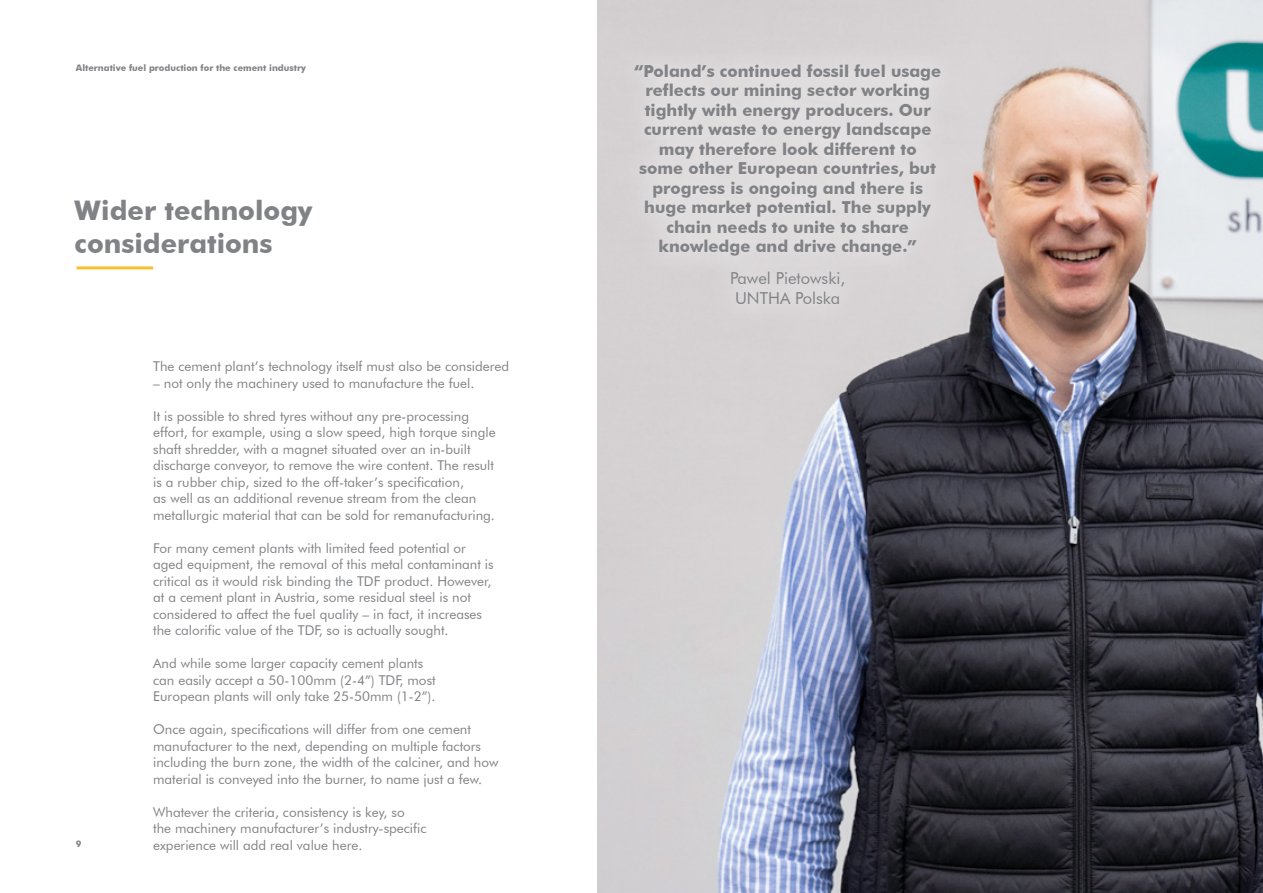
<style>
.page{position:relative;width:1263px;height:893px;background:#fff}
.page>*{position:absolute;margin:0;border:0;box-sizing:border-box;transform-origin:0 0}
.t1{font:700 27px/33px "Futura BT";color:#808285}
.t2{font:700 16.5px/19.5px "Futura BT";color:#808285;text-align:center}
.t3{font:16.5px/19.5px "Futura BT";color:#808285;text-align:center}
.t4{font:13.5px/16.5px "Futura BT";color:#808285}
.t5{font:700 9px "Futura BT";color:#808285}
</style>
<div class="page">
<img style="left:597px;top:0;width:666px;height:893px">
<hr style="left:77px;top:266px;width:76px;height:3px;background:#f8c02c">
<div style="left:614px;top:43px;width:348px;height:283px;background:#dedbdb"></div>
<p class="t5" style="left:76px;top:62px;width:231px">Alternative fuel production for the cement industry</p>
<p class="t2" style="left:634px;top:61px;width:309px">“Poland’s continued fossil fuel usage reflects our mining sector working tightly with energy producers. Our current waste to energy landscape may therefore look different to<br>some other European countries, but progress is ongoing and there is huge market potential. The supply chain needs to unite to share knowledge and drive change.”</p>
<p class="t3" style="left:730px;top:269px;width:117px">Pawel Pietowski,<br>UNTHA Polska</p>
<h1 class="t1" style="left:75px;top:193px;width:239px">Wider technology considerations</h1>
<p class="t5" style="left:76px;top:838px;width:7px">9</p>
<p class="t4" style="left:153px;top:358px;width:357px">The cement plant’s technology itself must also be considered</p>
<p class="t4" style="left:153px;top:375px;width:323px">– not only the machinery used to manufacture the fuel.</p>
<p class="t4" style="left:153px;top:408px;width:344px">It is possible to shred tyres without any pre-processing effort, for example, using a slow speed, high torque single shaft shredder, with a magnet situated over an in-built discharge conveyor, to remove the wire content. The result is a rubber chip, sized to the off-taker’s specification,<br>as well as an additional revenue stream from the clean metallurgic material that can be sold for remanufacturing.</p>
<p class="t4" style="left:153px;top:540px;width:342px">For many cement plants with limited feed potential or aged equipment, the removal of this metal contaminant is critical as it would risk binding the TDF product. However, at a cement plant in Austria, some residual steel is not considered to affect the fuel quality – in fact, it increases the calorific value of the TDF, so is actually sought.</p>
<p class="t4" style="left:153px;top:655px;width:284px">And while some larger capacity cement plants can easily accept a 50-100mm (2-4”) TDF, most<br>European plants will only take 25-50mm (1-2”).</p>
<p class="t4" style="left:153px;top:721px;width:347px">Once again, specifications will differ from one cement manufacturer to the next, depending on multiple factors including the burn zone, the width of the calciner, and how material is conveyed into the burner, to name just a few.</p>
<p class="t4" style="left:153px;top:803px;width:275px">Whatever the criteria, consistency is key, so<br>the machinery manufacturer’s industry-specific experience will add real value here.</p>
</div>
